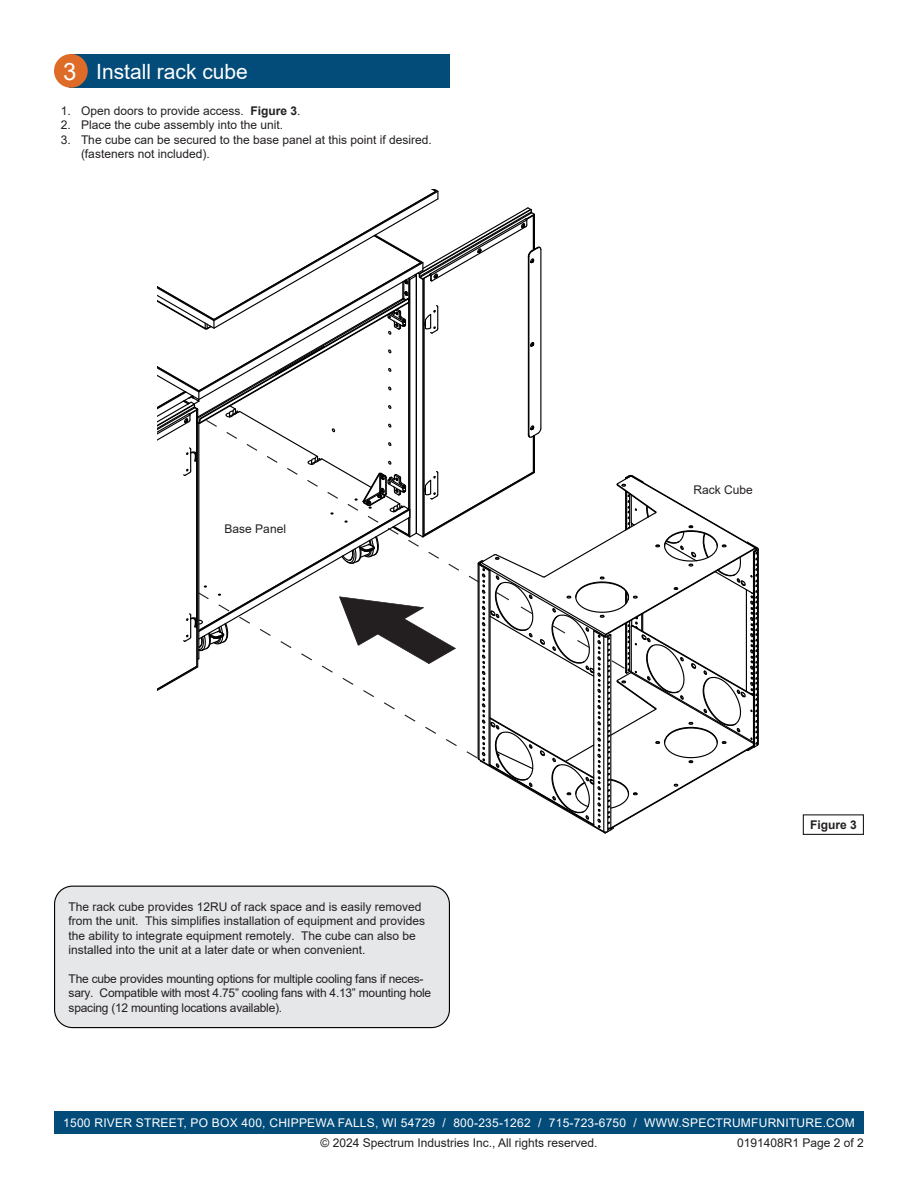
<style>
.page{position:relative;width:918px;height:1188px;background:#fff}
.page>*{position:absolute;margin:0;border:0;box-sizing:border-box;transform-origin:0 0}
.t1{font:24px "Arial";color:#fff}
.t2{font:21px "Arial";color:#fff}
.Notes{font:12px/14.4px "Arial";color:#231f20}
.Notes-2{font:12px/14.4px "Arial";letter-spacing:-.02em;color:#231f20}
.t3{font:12px "Arial";letter-spacing:.02em;color:#fff}
.t4{font:700 12px "Arial";color:#231f20}
.s1{font-weight:700}
</style>
<div class="page">
<svg style="left:158px;top:189px;width:601px;height:645px"></svg>
<svg style="left:205px;top:419px;width:276px;height:165px"></svg>
<div style="left:54px;top:1111px;width:810px;height:23px;background:#034c7a"></div>
<div style="left:803px;top:814px;width:61px;height:21px;border:1px solid #231f20"></div>
<div style="left:55px;top:886px;width:394px;height:142px;background:#e6e7e9;border-radius:18px"></div>
<div style="left:54px;top:886px;width:396px;height:142px;border:1px solid #000;border-radius:18px"></div>
<div style="left:69px;top:54px;width:381px;height:34px;background:#034c7a"></div>
<div style="left:54px;top:54px;width:34px;height:34px;background:#de6b27;border-radius:50%"></div>
<p class="t1" style="left:63px;top:55px;width:15px">3</p>
<p class="t2" style="left:96px;top:57px;width:153px">Install rack cube</p>
<p class="Notes" style="left:61px;top:103px;width:241px">1. Open doors to provide access. <span class="s1">Figure 3</span>.</p>
<p class="Notes" style="left:61px;top:118px;width:224px">2. Place the cube assembly into the unit.</p>
<p class="Notes" style="left:81px;top:132px;width:352px;text-indent:-20px">3. The cube can be secured to the base panel at this point if desired. (fasteners not included).</p>
<p class="Notes" style="left:225px;top:521px;width:63px">Base Panel</p>
<p class="Notes" style="left:69px;top:899px;width:358px">The rack cube provides 12RU of rack space and is easily removed from the unit. This simplifies installation of equipment and provides the ability to integrate equipment remotely. The cube can also be installed into the unit at a later date or when convenient.</p>
<p class="Notes-2" style="left:69px;top:971px;width:364px">The cube provides mounting options for multiple cooling fans if neces&shy;sary. Compatible with most 4.75” cooling fans with 4.13” mounting hole spacing (12 mounting locations available).</p>
<p class="Notes" style="left:693px;top:482px;width:61px">Rack Cube</p>
<p class="t4" style="left:810px;top:816px;width:48px">Figure 3</p>
<p class="t3" style="left:63px;top:1115px;width:793px">1500 RIVER STREET, PO BOX 400, CHIPPEWA FALLS, WI 54729 / 800-235-1262 / 715-723-6750 / WWW.SPECTRUMFURNITURE.COM</p>
<p class="Notes" style="left:321px;top:1136px;width:278px">© 2024 Spectrum Industries Inc., All rights reserved.</p>
<p class="Notes" style="left:737px;top:1136px;width:128px">0191408R1 Page 2 of 2</p>
</div>
